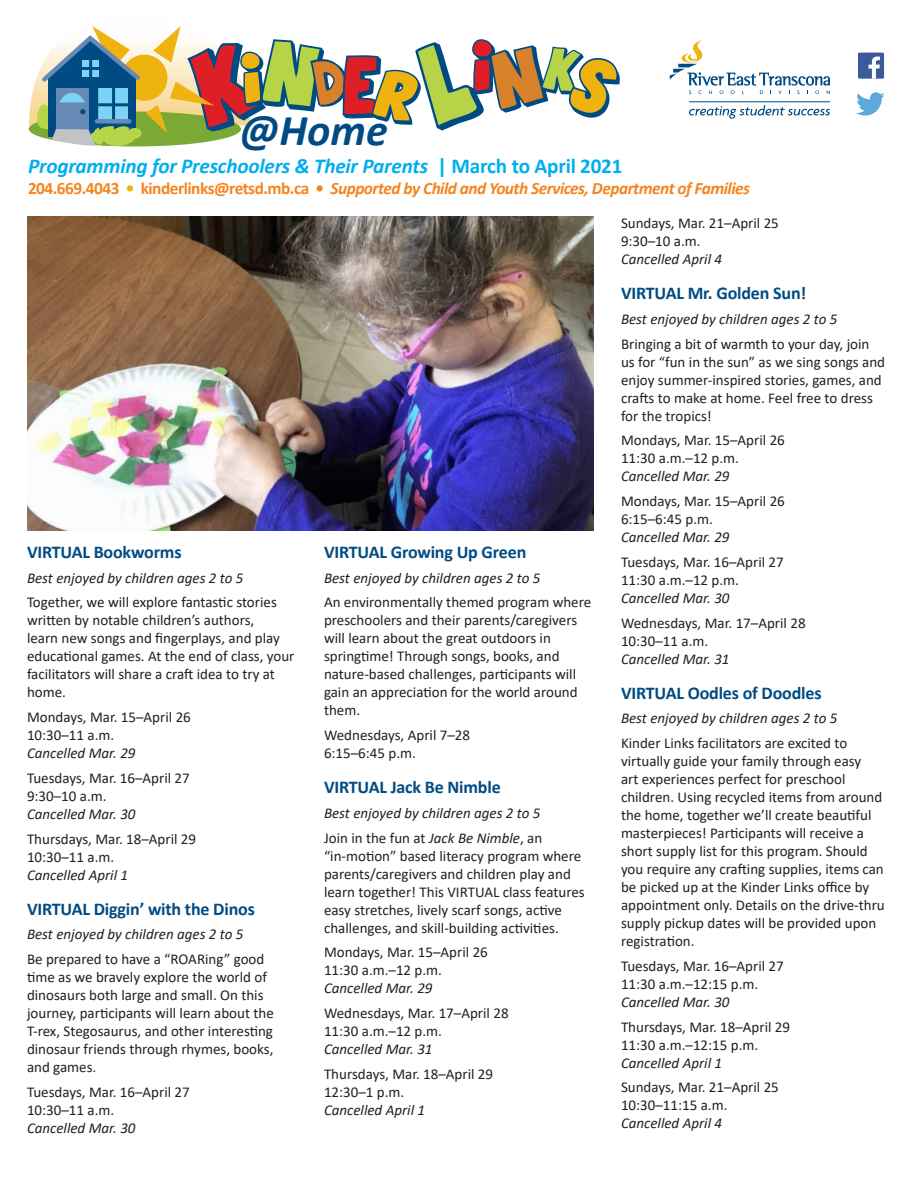
<style>
.page{position:relative;width:918px;height:1188px;background:#fff}
.page>*{position:absolute;margin:0;border:0;box-sizing:border-box;transform-origin:0 0}
.t1{font:italic 700 44.1px "Calibri";color:#004b84}
.t2{font:italic 700 21.3px "Calibri";letter-spacing:-.01em;color:#00aeef}
.t3{font:700 18px "Calibri";letter-spacing:-.01em;color:#004b84}
.t4{font:italic 700 17.4px "Calibri";letter-spacing:-.03em;color:#f58420}
.t5{font:15px/18px "Calibri";color:#231f20}
.t6{font:italic 15px/24.8px "Calibri";color:#231f20}
.s1{font-style:normal}
.s2{font-style:normal;font-size:21.15px}
.s3{font-style:normal;color:#efb310}
</style>
<div class="page">
<svg style="left:670px;top:40px;width:160px;height:54px"></svg>
<svg style="left:689px;top:105px;width:141px;height:14px"></svg>
<hr style="left:689px;top:101px;width:141px;height:1px;background:#004b84">
<div style="left:858px;top:53px;width:26px;height:26px;background:#3b5a9a"></div>
<svg style="left:869px;top:57px;width:11px;height:22px"></svg>
<svg style="left:856px;top:92px;width:29px;height:24px"></svg>
<svg style="left:29px;top:26px;width:591px;height:121px"></svg>
<img style="left:27px;top:217px;width:567px;height:314px">
<h1 class="t1" style="left:240px;top:99px;width:150px">@Home</h1>
<h2 class="t2" style="left:28px;top:151px;width:596px">Programming for Preschoolers &amp; Their Parents <span class="s1">| March to April</span> <span class="s2">2021</span></h2>
<p class="t4" style="left:28px;top:176px;width:723px"><span class="s1">204.669.4043</span> <span class="s3">•</span> <span class="s1">kinderlinks@retsd.mb.ca •</span> Supported by Child and Youth Services, Department of Families</p>
<p class="t3" style="left:27px;top:539px;width:156px">VIRTUAL Bookworms</p>
<p class="t6" style="left:27px;top:565px;width:218px">Best enjoyed by children ages 2 to 5</p>
<p class="t5" style="left:27px;top:593px;width:269px">Together, we will explore fantastic stories written by notable children’s authors,<br>learn new songs and fingerplays, and play educational games. At the end of class, your facilitators will share a craft idea to try at home.</p>
<p class="t5" style="left:27px;top:708px;width:165px">Mondays, Mar. 15–April 26<br>10:30–11 a.m.</p>
<p class="t6" style="left:27px;top:740px;width:110px">Cancelled Mar. 29</p>
<p class="t5" style="left:27px;top:768px;width:164px">Tuesdays, Mar. 16–April 27<br>9:30–10 a.m.</p>
<p class="t6" style="left:27px;top:801px;width:110px">Cancelled Mar. 30</p>
<p class="t5" style="left:27px;top:829px;width:171px">Thursdays, Mar. 18–April 29<br>10:30–11 a.m.</p>
<p class="t6" style="left:27px;top:862px;width:103px">Cancelled April 1</p>
<p class="t3" style="left:27px;top:896px;width:229px">VIRTUAL Diggin’ with the Dinos</p>
<p class="t6" style="left:27px;top:921px;width:218px">Best enjoyed by children ages 2 to 5</p>
<p class="t5" style="left:27px;top:950px;width:248px">Be prepared to have a “ROARing” good time as we bravely explore the world of dinosaurs both large and small. On this journey, participants will learn about the T-rex, Stegosaurus, and other interesting dinosaur friends through rhymes, books, and games.</p>
<p class="t5" style="left:27px;top:1082px;width:164px">Tuesdays, Mar. 16–April 27<br>10:30–11 a.m.</p>
<p class="t6" style="left:27px;top:1115px;width:110px">Cancelled Mar. 30</p>
<p class="t3" style="left:324px;top:539px;width:204px">VIRTUAL Growing Up Green</p>
<p class="t6" style="left:324px;top:565px;width:218px">Best enjoyed by children ages 2 to 5</p>
<p class="t5" style="left:324px;top:593px;width:269px">An environmentally themed program where preschoolers and their parents/caregivers will learn about the great outdoors in springtime! Through songs, books, and nature-based challenges, participants will gain an appreciation for the world around them.</p>
<p class="t5" style="left:324px;top:726px;width:148px">Wednesdays, April 7–28<br>6:15–6:45 p.m.</p>
<p class="t3" style="left:324px;top:774px;width:178px">VIRTUAL Jack Be Nimble</p>
<p class="t6" style="left:324px;top:800px;width:220px">Best enjoyed by children ages 2 to 5<br><span class="s1">Join in the fun at</span> Jack Be Nimble<span class="s1">, an</span></p>
<p class="t5" style="left:324px;top:846px;width:262px">“in-motion” based literacy program where parents/caregivers and children play and learn together! This VIRTUAL class features easy stretches, lively scarf songs, active challenges, and skill-building activities.</p>
<p class="t5" style="left:324px;top:943px;width:165px">Mondays, Mar. 15–April 26<br>11:30 a.m.–12 p.m.</p>
<p class="t6" style="left:324px;top:975px;width:110px">Cancelled Mar. 29</p>
<p class="t5" style="left:324px;top:1004px;width:186px">Wednesdays, Mar. 17–April 28<br>11:30 a.m.–12 p.m.</p>
<p class="t6" style="left:324px;top:1036px;width:110px">Cancelled Mar. 31</p>
<p class="t5" style="left:324px;top:1064px;width:171px">Thursdays, Mar. 18–April 29<br>12:30–1 p.m.</p>
<p class="t6" style="left:324px;top:1097px;width:103px">Cancelled April 1</p>
<p class="t5" style="left:621px;top:214px;width:159px">Sundays, Mar. 21–April 25<br>9:30–10 a.m.</p>
<p class="t6" style="left:621px;top:246px;width:103px">Cancelled April 4</p>
<p class="t3" style="left:621px;top:280px;width:187px">VIRTUAL Mr. Golden Sun!</p>
<p class="t6" style="left:621px;top:306px;width:218px">Best enjoyed by children ages 2 to 5</p>
<p class="t5" style="left:621px;top:334px;width:266px">Bringing a bit of warmth to your day, join us for “fun in the sun” as we sing songs and enjoy summer-inspired stories, games, and crafts to make at home. Feel free to dress for the tropics!</p>
<p class="t5" style="left:621px;top:431px;width:165px">Mondays, Mar. 15–April 26<br>11:30 a.m.–12 p.m.</p>
<p class="t6" style="left:621px;top:463px;width:110px">Cancelled Mar. 29</p>
<p class="t5" style="left:621px;top:492px;width:165px">Mondays, Mar. 15–April 26<br>6:15–6:45 p.m.</p>
<p class="t6" style="left:621px;top:524px;width:110px">Cancelled Mar. 29</p>
<p class="t5" style="left:621px;top:553px;width:164px">Tuesdays, Mar. 16–April 27<br>11:30 a.m.–12 p.m.</p>
<p class="t6" style="left:621px;top:585px;width:110px">Cancelled Mar. 30</p>
<p class="t5" style="left:621px;top:613px;width:186px">Wednesdays, Mar. 17–April 28<br>10:30–11 a.m.</p>
<p class="t6" style="left:621px;top:646px;width:110px">Cancelled Mar. 31</p>
<p class="t3" style="left:621px;top:680px;width:202px">VIRTUAL Oodles of Doodles</p>
<p class="t6" style="left:621px;top:705px;width:218px">Best enjoyed by children ages 2 to 5</p>
<p class="t5" style="left:621px;top:734px;width:265px">Kinder Links facilitators are excited to virtually guide your family through easy<br>art experiences perfect for preschool children. Using recycled items from around the home, together we’ll create beautiful masterpieces! Participants will receive a short supply list for this program. Should you require any crafting supplies, items can be picked up at the Kinder Links office by appointment only. Details on the drive-thru supply pickup dates will be provided upon registration.</p>
<p class="t5" style="left:621px;top:957px;width:164px">Tuesdays, Mar. 16–April 27<br>11:30 a.m.–12:15 p.m.</p>
<p class="t6" style="left:621px;top:989px;width:110px">Cancelled Mar. 30</p>
<p class="t5" style="left:621px;top:1017px;width:171px">Thursdays, Mar. 18–April 29<br>11:30 a.m.–12:15 p.m.</p>
<p class="t6" style="left:621px;top:1050px;width:103px">Cancelled April 1</p>
<p class="t5" style="left:621px;top:1078px;width:159px">Sundays, Mar. 21–April 25<br>10:30–11:15 a.m.</p>
<p class="t6" style="left:621px;top:1110px;width:103px">Cancelled April 4</p>
</div>
